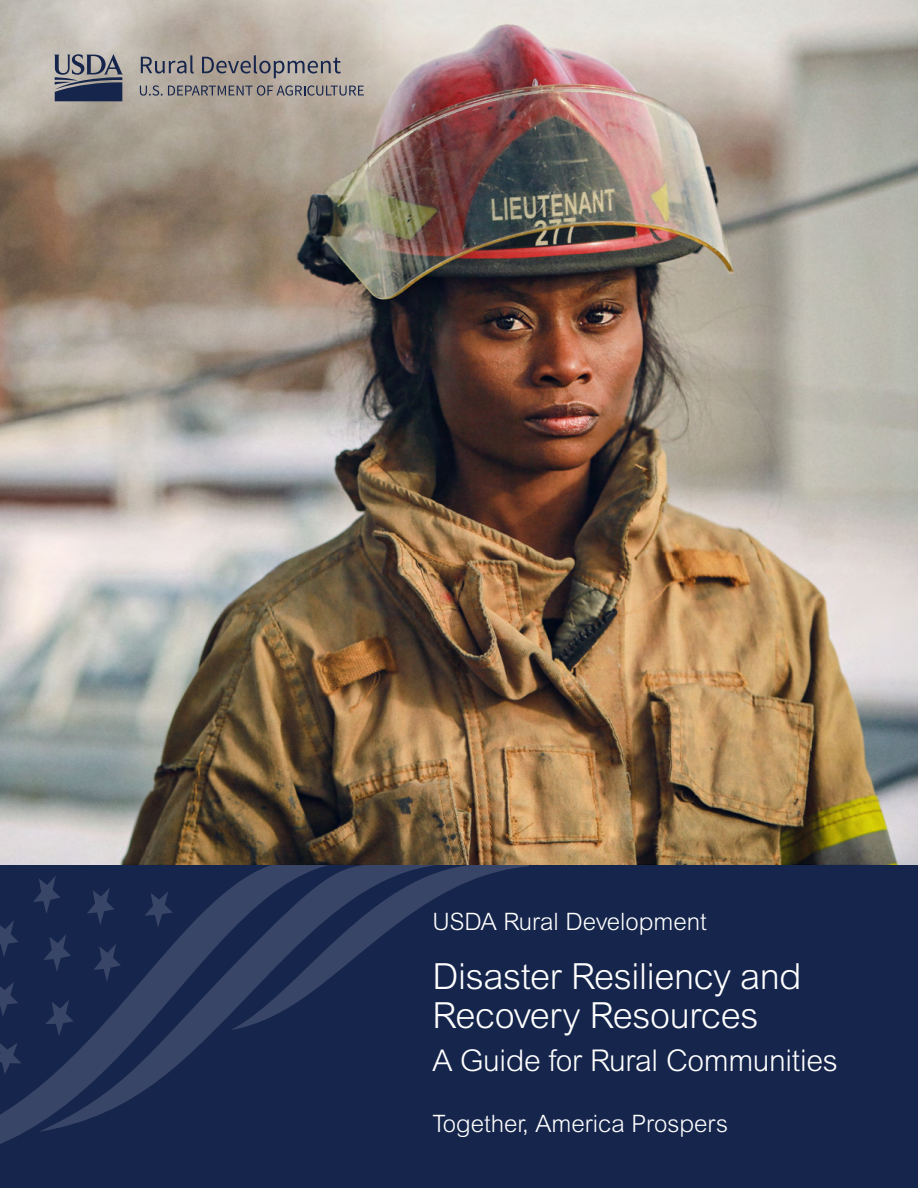
<style>
.page{position:relative;width:918px;height:1188px;background:#fff}
.page>*{position:absolute;margin:0;border:0;box-sizing:border-box;transform-origin:0 0}
.t1{font:300 36px/39px "Arial MT Std";letter-spacing:-.01em;color:#fff}
.t2{font:300 30px "Arial MT Std";letter-spacing:-.01em;color:#fff}
.t3{font:300 24px "Arial MT Std";color:#fff}
</style>
<div class="page">
<div style="left:0;top:864px;width:918px;height:324px;background:#16254c"></div>
<svg style="left:0;top:864px;width:39px;height:280px"></svg>
<svg style="left:39px;top:864px;width:191px;height:268px"></svg>
<svg style="left:230px;top:864px;width:299px;height:166px"></svg>
<img style="left:0;top:0;width:918px;height:864px">
<svg style="left:141px;top:55px;width:53px;height:19px"></svg>
<svg style="left:202px;top:55px;width:139px;height:23px;background:#938d8c"></svg>
<svg style="left:140px;top:85px;width:224px;height:11px;background:#888486"></svg>
<svg style="left:54px;top:54px;width:69px;height:47px;background:#626778"></svg>
<p class="t3" style="left:432px;top:908px;width:276px">USDA Rural Development</p>
<h1 class="t1" style="left:432px;top:957px;width:371px">Disaster Resiliency and<br>Recovery Resources</h1>
<h1 class="t2" style="left:432px;top:1044px;width:407px">A Guide for Rural Communities</h1>
<p class="t3" style="left:432px;top:1110px;width:297px">Together, America Prospers</p>
</div>
